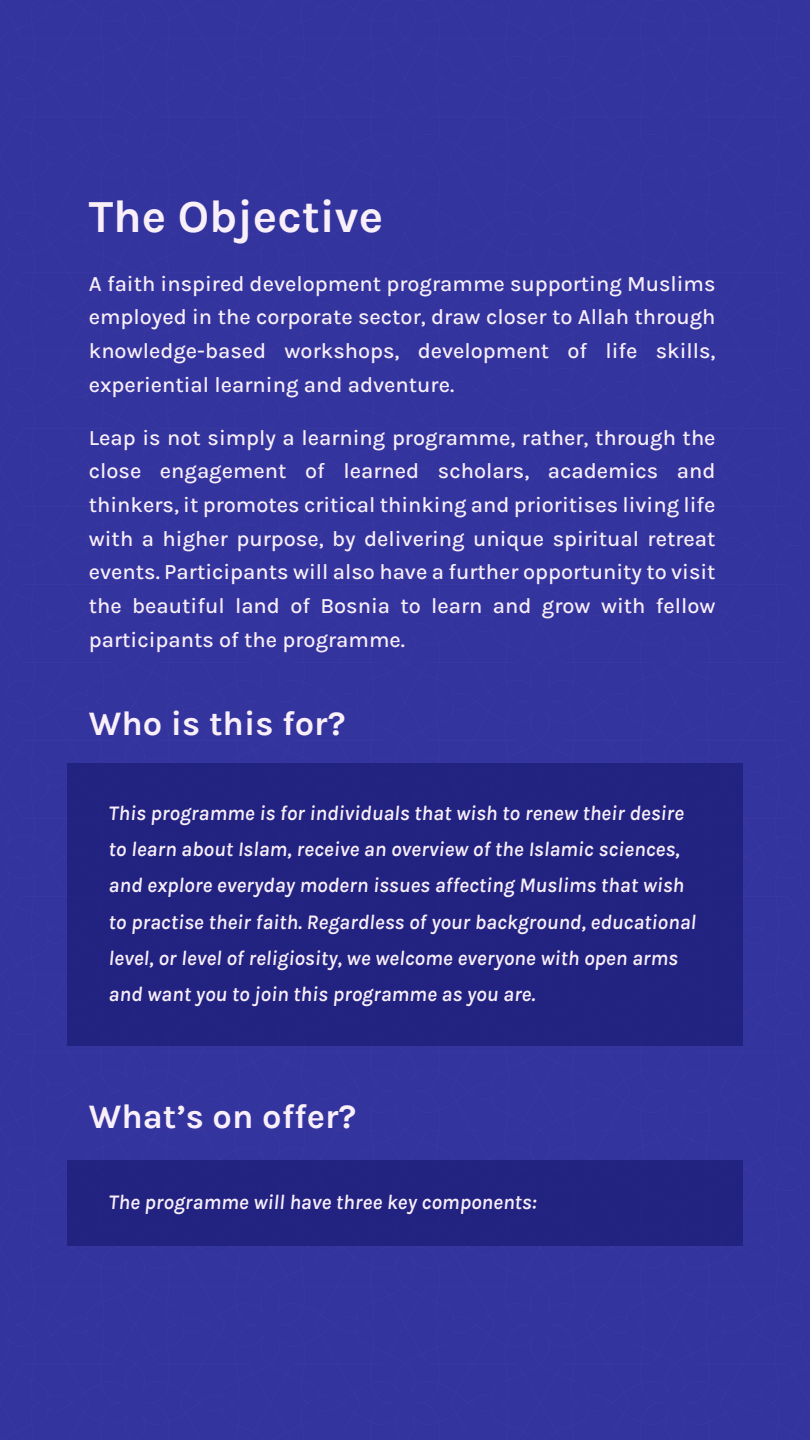
<style>
.page{position:relative;width:810px;height:1440px;background:#fff}
.page>*{position:absolute;margin:0;border:0;box-sizing:border-box;transform-origin:0 0}
.t1{font:700 45.97px "Karla";color:#f9eff9}
.t2{font:700 34.42px "Karla";color:#f9eff9}
.t3{font:500 21.75px/33.8px "Karla";color:#f9eff9;text-align:justify}
.t4{font:italic 600 20.85px/36.3px "Karla";color:#f9eff9}
</style>
<div class="page">
<div style="left:0;top:0;width:810px;height:312px;background:#34349e"></div>
<div style="left:0;top:312px;width:810px;height:312px;background:#34349e"></div>
<div style="left:0;top:624px;width:810px;height:311px;background:#34349e"></div>
<div style="left:0;top:935px;width:810px;height:312px;background:#34349e"></div>
<div style="left:0;top:1247px;width:810px;height:193px;background:#34349e"></div>
<div style="left:67px;top:764px;width:676px;height:282px;background:#222281"></div>
<div style="left:67px;top:1160px;width:676px;height:86px;background:#222281"></div>
<h1 class="t1" style="left:89px;top:186px;width:296px">The Objective</h1>
<p class="t3" style="left:89px;top:266px;width:628px">A faith inspired development programme supporting Muslims employed in the corporate sector, draw closer to Allah through knowledge-based workshops, development of life skills, experiential learning and adventure.</p>
<p class="t3" style="left:89px;top:420px;width:628px">Leap is not simply a learning programme, rather, through the close engagement of learned scholars, academics and thinkers, it promotes critical thinking and prioritises living life with a higher purpose, by delivering unique spiritual retreat events. Participants will also have a further opportunity to visit the beautiful land of Bosnia to learn and grow with fellow participants of the programme.</p>
<h2 class="t2" style="left:89px;top:701px;width:258px">Who is this for?</h2>
<p class="t4" style="left:109px;top:794px;width:589px">This programme is for individuals that wish to renew their desire to learn about Islam, receive an overview of the Islamic sciences, and explore everyday modern issues affecting Muslims that wish to practise their faith. Regardless of your background, educational level, or level of religiosity, we welcome everyone with open arms and want you to join this programme as you are.</p>
<h2 class="t2" style="left:89px;top:1094px;width:269px">What’s on offer?</h2>
<p class="t4" style="left:109px;top:1183px;width:430px">The programme will have three key components:</p>
</div>
